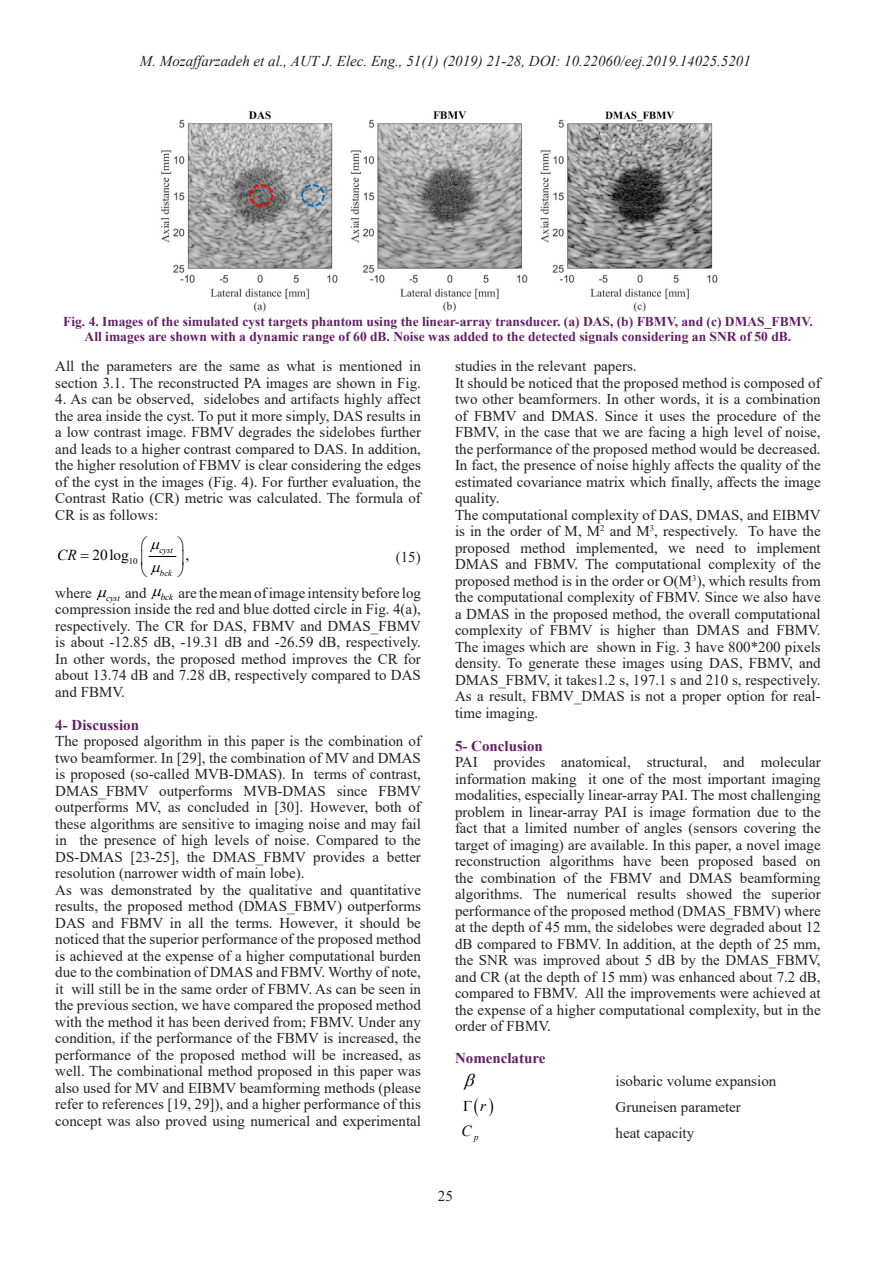
<style>
.page{position:relative;width:893px;height:1263px;background:#fff}
.page>*{position:absolute;margin:0;border:0;box-sizing:border-box;transform-origin:0 0}
.t1{font:italic 15.45px "Times New Roman";color:#000}
.t2{font:15.15px "Times New Roman";color:#000}
.t3{font:italic 15.15px "Times New Roman";color:#000}
.Normal_Text__Without{font:15px/16.5px "Times New Roman";color:#231f20;text-align:justify}
.t4{font:italic 15px "Times New Roman";color:#231f20}
.Normal_Text{font:15px "Times New Roman";color:#231f20}
.Heading_00__Without{font:700 15px "Times New Roman";color:#632065}
.Captions__Figures__d{font:700 13.5px/15px "Times New Roman";color:#632065;text-align:center}
.t5{font:italic 9px "Times New Roman";letter-spacing:-.005em;color:#000}
.t6{font:italic 8.7px "Times New Roman";letter-spacing:-.005em;color:#000}
.t7{font:8.7px "Times New Roman";color:#000}
</style>
<div class="page">
<img style="left:161px;top:111px;width:557px;height:200px">
<svg style="left:148px;top:556px;width:29px;height:1px"></svg>
<p class="t4" style="left:140px;top:51px;width:613px">M. Mozaffarzadeh et al., AUT J. Elec. Eng., 51(1) (2019) 21-28, DOI: 10.22060/eej.2019.14025.5201</p>
<p class="Captions__Figures__d" style="left:63px;top:314px;width:751px">Fig. 4. Images of the simulated cyst targets phantom using the linear-array transducer. (a) DAS, (b) FBMV, and (c) DMAS_FBMV.<br>All images are shown with a dynamic range of 60 dB. Noise was added to the detected signals considering an SNR of 50 dB.</p>
<p class="Normal_Text__Without" style="left:55px;top:357px;width:367px">All the parameters are the same as what is mentioned in section 3.1. The reconstructed PA images are shown in Fig.</p>
<p class="Normal_Text__Without" style="left:55px;top:390px;width:367px">4. As can be observed, sidelobes and artifacts highly affect the area inside the cyst. To put it more simply, DAS results in a low contrast image. FBMV degrades the sidelobes further and leads to a higher contrast compared to DAS. In addition, the higher resolution of FBMV is clear considering the edges of the cyst in the images (Fig. 4). For further evaluation, the Contrast Ratio (CR) metric was calculated. The formula of CR is as follows:</p>
<p class="t7" style="left:129px;top:555px;width:10px">10</p>
<p class="t6" style="left:159px;top:544px;width:15px">cyst</p>
<p class="t6" style="left:160px;top:567px;width:14px">bck</p>
<p class="t2" style="left:93px;top:544px;width:38px">20log</p>
<p class="t2" style="left:185px;top:544px;width:5px">,</p>
<p class="t3" style="left:57px;top:545px;width:21px">CR</p>
<p class="Normal_Text" style="left:396px;top:546px;width:26px">(15)</p>
<p class="Normal_Text__Without" style="left:55px;top:584px;width:38px">where</p>
<p class="t5" style="left:106px;top:592px;width:15px">cyst</p>
<p class="Normal_Text__Without" style="left:55px;top:584px;width:367px;text-indent:123px">are the mean of image intensity before log compression inside the red and blue dotted circle in Fig. 4(a), respectively. The CR for DAS, FBMV and DMAS_FBMV is about -12.85 dB, -19.31 dB and -26.59 dB, respectively.<br>In other words, the proposed method improves the CR for about 13.74 dB and 7.28 dB, respectively compared to DAS and FBMV.</p>
<p class="Heading_00__Without" style="left:55px;top:714px;width:85px">4- Discussion</p>
<p class="Normal_Text__Without" style="left:55px;top:733px;width:367px">The proposed algorithm in this paper is the combination of two beamformer. In [29], the combination of MV and DMAS is proposed (so-called MVB-DMAS). In terms of contrast, DMAS_FBMV outperforms MVB-DMAS since FBMV outperforms MV, as concluded in [30]. However, both of these algorithms are sensitive to imaging noise and may fail in the presence of high levels of noise. Compared to the DS-DMAS [23-25], the DMAS_FBMV provides a better resolution (narrower width of main lobe).</p>
<p class="Normal_Text__Without" style="left:55px;top:881px;width:367px">As was demonstrated by the qualitative and quantitative results, the proposed method (DMAS_FBMV) outperforms DAS and FBMV in all the terms. However, it should be noticed that the superior performance of the proposed method is achieved at the expense of a higher computational burden due to the combination of DMAS and FBMV. Worthy of note, it will still be in the same order of FBMV. As can be seen in the previous section, we have compared the proposed method with the method it has been derived from; FBMV. Under any condition, if the performance of the FBMV is increased, the performance of the proposed method will be increased, as well. The combinational method proposed in this paper was also used for MV and EIBMV beamforming methods (please refer to references [19, 29]), and a higher performance of this concept was also proved using numerical and experimental</p>
<p class="Normal_Text__Without" style="left:125px;top:584px;width:23px">and</p>
<p class="t5" style="left:161px;top:591px;width:14px">bck</p>
<p class="Normal_Text__Without" style="left:455px;top:357px;width:183px">studies in the relevant papers.</p>
<p class="Normal_Text__Without" style="left:455px;top:374px;width:367px">It should be noticed that the proposed method is composed of two other beamformers. In other words, it is a combination of FBMV and DMAS. Since it uses the procedure of the FBMV, in the case that we are facing a high level of noise, the performance of the proposed method would be decreased.<br>In fact, the presence of noise highly affects the quality of the estimated covariance matrix which finally, affects the image quality.</p>
<p class="Normal_Text__Without" style="left:455px;top:506px;width:367px">The computational complexity of DAS, DMAS, and EIBMV is in the order of M, M<sup>2</sup> and M<sup>3</sup>, respectively. To have the proposed method implemented, we need to implement DMAS and FBMV. The computational complexity of the proposed method is in the order or O(M<sup>3</sup>), which results from the computational complexity of FBMV. Since we also have a DMAS in the proposed method, the overall computational complexity of FBMV is higher than DMAS and FBMV.<br>The images which are shown in Fig. 3 have 800*200 pixels density. To generate these images using DAS, FBMV, and DMAS_FBMV, it takes1.2 s, 197.1 s and 210 s, respectively.<br>As a result, FBMV_DMAS is not a proper option for real&shy;time imaging.</p>
<p class="Heading_00__Without" style="left:455px;top:735px;width:89px">5- Conclusion</p>
<p class="Normal_Text__Without" style="left:455px;top:753px;width:367px">PAI provides anatomical, structural, and molecular information making it one of the most important imaging modalities, especially linear-array PAI. The most challenging problem in linear-array PAI is image formation due to the fact that a limited number of angles (sensors covering the target of imaging) are available. In this paper, a novel image reconstruction algorithms have been proposed based on the combination of the FBMV and DMAS beamforming algorithms. The numerical results showed the superior performance of the proposed method (DMAS_FBMV) where at the depth of 45 mm, the sidelobes were degraded about 12 dB compared to FBMV. In addition, at the depth of 25 mm, the SNR was improved about 5 dB by the DMAS_FBMV, and CR (at the depth of 15 mm) was enhanced about 7.2 dB, compared to FBMV. All the improvements were achieved at the expense of a higher computational complexity, but in the order of FBMV.</p>
<p class="Heading_00__Without" style="left:455px;top:1047px;width:92px">Nomenclature</p>
<p class="Normal_Text" style="left:615px;top:1071px;width:162px">isobaric volume expansion</p>
<p class="t1" style="left:480px;top:1095px;width:7px">r</p>
<p class="Normal_Text" style="left:615px;top:1096px;width:127px">Gruneisen parameter</p>
<p class="t1" style="left:462px;top:1120px;width:18px">C <sub>p</sub></p>
<p class="Normal_Text" style="left:615px;top:1122px;width:80px">heat capacity</p>
<p class="Normal_Text__Without" style="left:438px;top:1187px;width:16px">25</p>
</div>
